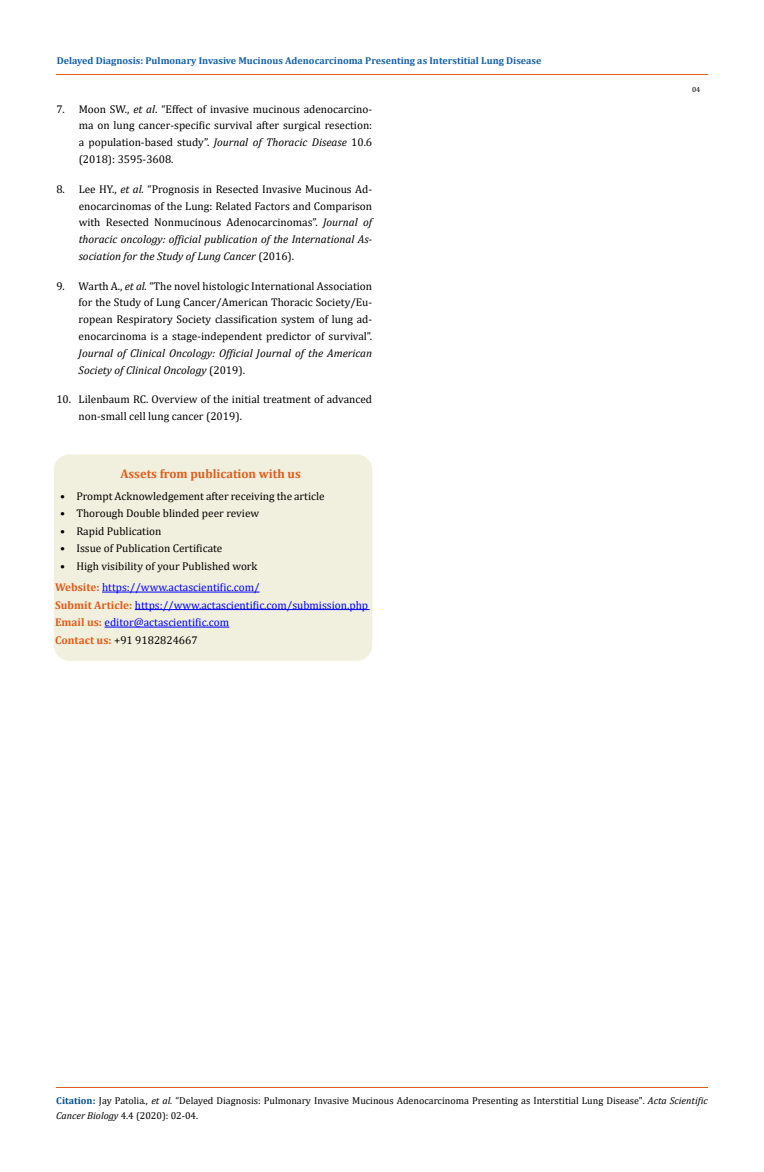
<style>
.page{position:relative;width:764px;height:1172px;background:#fff}
.page>*{position:absolute;margin:0;border:0;box-sizing:border-box;transform-origin:0 0}
.t1{font:700 12.5px "Cambria";color:#e05d1a}
.t2{font:11.25px/16.9px "Cambria";color:#000;text-align:justify}
.t3{font:11.25px/17.5px "Cambria";color:#00f}
.t4{font:italic 11.25px/16.9px "Cambria";color:#000}
.t5{font:10px/15px "Cambria";color:#000}
.t6{font:700 10px "Cambria";color:#1560a6}
.t7{font:7.5px "Cambria";color:#000}
.s1{font-style:italic}
.s2{font-style:normal}
.s3{font-weight:700;color:#e05d1a}
.s4{color:#000}
.s5{font-weight:700;color:#035089}
</style>
<div class="page">
<hr style="left:56px;top:75px;width:652px;height:1px;background:#e05d1a">
<div style="left:54px;top:455px;width:317px;height:205px;background:#f1f0de;border-radius:15px"></div>
<div style="left:54px;top:454px;width:318px;height:206px;border:1px solid #f1f0de;border-radius:15px"></div>
<hr style="left:102px;top:591px;width:158px;height:1px;background:#00f">
<hr style="left:135px;top:609px;width:235px;height:1px;background:#00f">
<hr style="left:105px;top:626px;width:124px;height:1px;background:#00f">
<hr style="left:56px;top:1087px;width:651px;height:1px;background:#e05d1a">
<p class="t6" style="left:57px;top:54px;width:486px">Delayed Diagnosis: Pulmonary Invasive Mucinous Adenocarcinoma Presenting as Interstitial Lung Disease</p>
<p class="t2" style="left:79px;top:100px;width:295px;text-indent:-22px">7. Moon SW., <span class="s1">et al</span>. “Effect of invasive mucinous adenocarcino&shy;ma on lung cancer-specific survival after surgical resection: a population-based study”. <span class="s1">Journal of Thoracic Disease</span> 10.6 (2018): 3595-3608.</p>
<p class="t2" style="left:79px;top:180px;width:295px;text-indent:-22px">8. Lee HY., <span class="s1">et al.</span> “Prognosis in Resected Invasive Mucinous Ad&shy;enocarcinomas of the Lung: Related Factors and Comparison with Resected Nonmucinous Adenocarcinomas”. <span class="s1">Journal of thoracic oncology: official publication of the International As&shy;sociation for the Study of Lung Cancer</span> (2016).</p>
<p class="t2" style="left:79px;top:277px;width:295px;text-indent:-22px">9. Warth A., <span class="s1">et al.</span> “The novel histologic International Association for the Study of Lung Cancer/American Thoracic Society/Eu&shy;ropean Respiratory Society classification system of lung ad&shy;enocarcinoma is a stage-independent predictor of survival”.</p>
<p class="t4" style="left:79px;top:344px;width:295px">Journal of Clinical Oncology: Official Journal of the American<br>Society of Clinical Oncology <span class="s2">(2019).</span></p>
<p class="t2" style="left:79px;top:391px;width:295px;text-indent:-22px">10. Lilenbaum RC. Overview of the initial treatment of advanced non-small cell lung cancer (2019).</p>
<p class="t1" style="left:120px;top:464px;width:182px">Assets from publication with us</p>
<p class="t2" style="left:60px;top:487px;width:266px">• Prompt Acknowledgement after receiving the article</p>
<p class="t2" style="left:60px;top:505px;width:201px">• Thorough Double blinded peer review</p>
<p class="t2" style="left:60px;top:522px;width:103px">• Rapid Publication</p>
<p class="t2" style="left:60px;top:540px;width:164px">• Issue of Publication Certificate</p>
<p class="t2" style="left:60px;top:557px;width:199px">• High visibility of your Published work</p>
<p class="t3" style="left:55px;top:578px;width:315px"><span class="s3">Website:</span> https://www.actascientific.com/<br><span class="s3">Submit Article:</span> https://www.actascientific.com/submission.php <span class="s3">Email us:</span> editor@actascientific.com<br><span class="s3">Contact us:</span> <span class="s4">+91 9182824667</span></p>
<p class="t7" style="left:692px;top:85px;width:10px">04</p>
<p class="t5" style="left:56px;top:1092px;width:653px"><span class="s5">Citation:</span> Jay Patolia<span class="s1">., et al.</span> “Delayed Diagnosis: Pulmonary Invasive Mucinous Adenocarcinoma Presenting as Interstitial Lung Disease". <span class="s1">Acta Scientific<br>Cancer Biology</span> 4.4 (2020): 02-04.</p>
</div>
